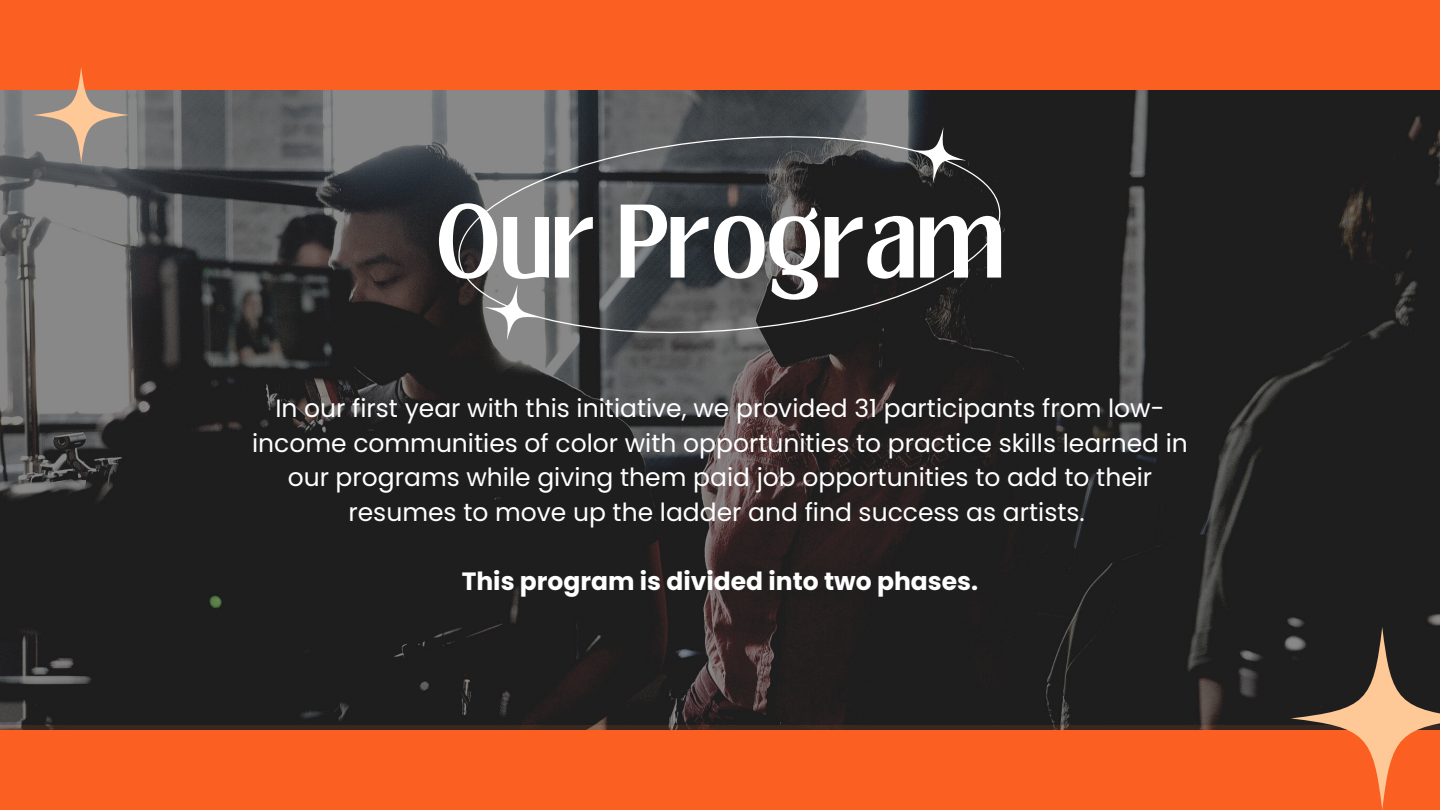
<style>
.page{position:relative;width:1440px;height:810px;background:#fc5f22}
.page>*{position:absolute;margin:0;border:0;box-sizing:border-box;transform-origin:0 0}
.t1{font:600 80px "Loubag";color:#fff}
.t2{font:25px/34.5px "Poppins";color:#fff;text-align:center}
.t3{font:700 25px "Poppins";color:#fff}
</style>
<div class="page">
<img style="left:0;top:90px;width:1440px;height:639px">
<svg style="left:442px;top:90px;width:575px;height:338px;background:#424243"></svg>
<svg style="left:1291px;top:627px;width:149px;height:183px"></svg>
<svg style="left:33px;top:67px;width:96px;height:96px"></svg>
<h1 class="t1" style="left:436px;top:178px;width:570px">Our Program</h1>
<p class="t2" style="left:252px;top:391px;width:937px">In our first year with this initiative, we provided 31 participants from low&shy;income communities of color with opportunities to practice skills learned in our programs while giving them paid job opportunities to add to their resumes to move up the ladder and find success as artists.</p>
<p class="t3" style="left:462px;top:564px;width:518px">This program is divided into two phases.</p>
</div>
